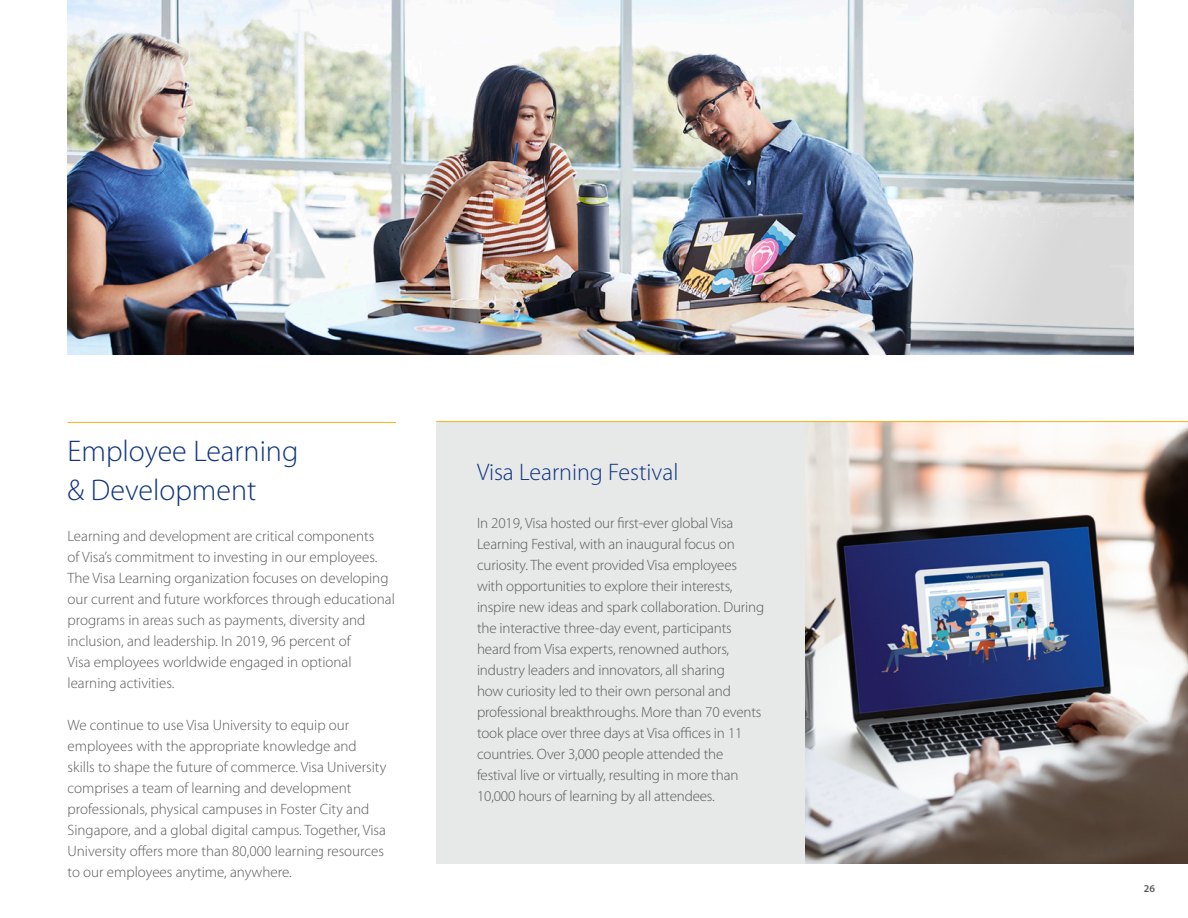
<style>
.page{position:relative;width:1188px;height:918px;background:#fff}
.page>*{position:absolute;margin:0;border:0;box-sizing:border-box;transform-origin:0 0}
.t1{font:300 30px/39px "Myriad Pro";color:#0f357f}
.t2{font:300 24px "Myriad Pro";color:#0f357f}
.Main_Body{font:300 15px/21px "Myriad Pro";letter-spacing:-.005em;color:#58595b}
.t3{font:600 10.5px "Myriad Pro";color:#58595b}
</style>
<div class="page">
<img style="left:68px;top:0;width:336px;height:355px">
<hr style="left:68px;top:422px;width:328px;height:1px;background:#fcb315">
<div style="left:436px;top:422px;width:396px;height:442px;background:#e7e8e8"></div>
<img style="left:806px;top:422px;width:382px;height:442px">
<hr style="left:436px;top:421px;width:752px;height:1px;background:#fcb315">
<img style="left:404px;top:0;width:730px;height:355px">
<h2 class="t1" style="left:68px;top:432px;width:232px">Employee Learning &amp; Development</h2>
<p class="Main_Body" style="left:68px;top:526px;width:329px">Learning and development are critical components<br>of Visa’s commitment to investing in our employees.<br>The Visa Learning organization focuses on developing our current and future workforces through educational programs in areas such as payments, diversity and inclusion, and leadership. In 2019, 96 percent of<br>Visa employees worldwide engaged in optional learning activities.</p>
<p class="Main_Body" style="left:68px;top:715px;width:320px">We continue to use Visa University to equip our employees with the appropriate knowledge and skills to shape the future of commerce. Visa University comprises a team of learning and development professionals, physical campuses in Foster City and Singapore, and a global digital campus. Together, Visa University offers more than 80,000 learning resources to our employees anytime, anywhere.</p>
<h3 class="t2" style="left:477px;top:459px;width:203px">Visa Learning Festival</h3>
<p class="Main_Body" style="left:477px;top:513px;width:289px">In 2019, Visa hosted our first-ever global Visa Learning Festival, with an inaugural focus on curiosity. The event provided Visa employees with opportunities to explore their interests, inspire new ideas and spark collaboration. During the interactive three-day event, participants heard from Visa experts, renowned authors, industry leaders and innovators, all sharing<br>how curiosity led to their own personal and professional breakthroughs. More than 70 events took place over three days at Visa offices in 11 countries. Over 3,000 people attended the festival live or virtually, resulting in more than 10,000 hours of learning by all attendees.</p>
<p class="t3" style="left:1144px;top:882px;width:13px">26</p>
</div>
